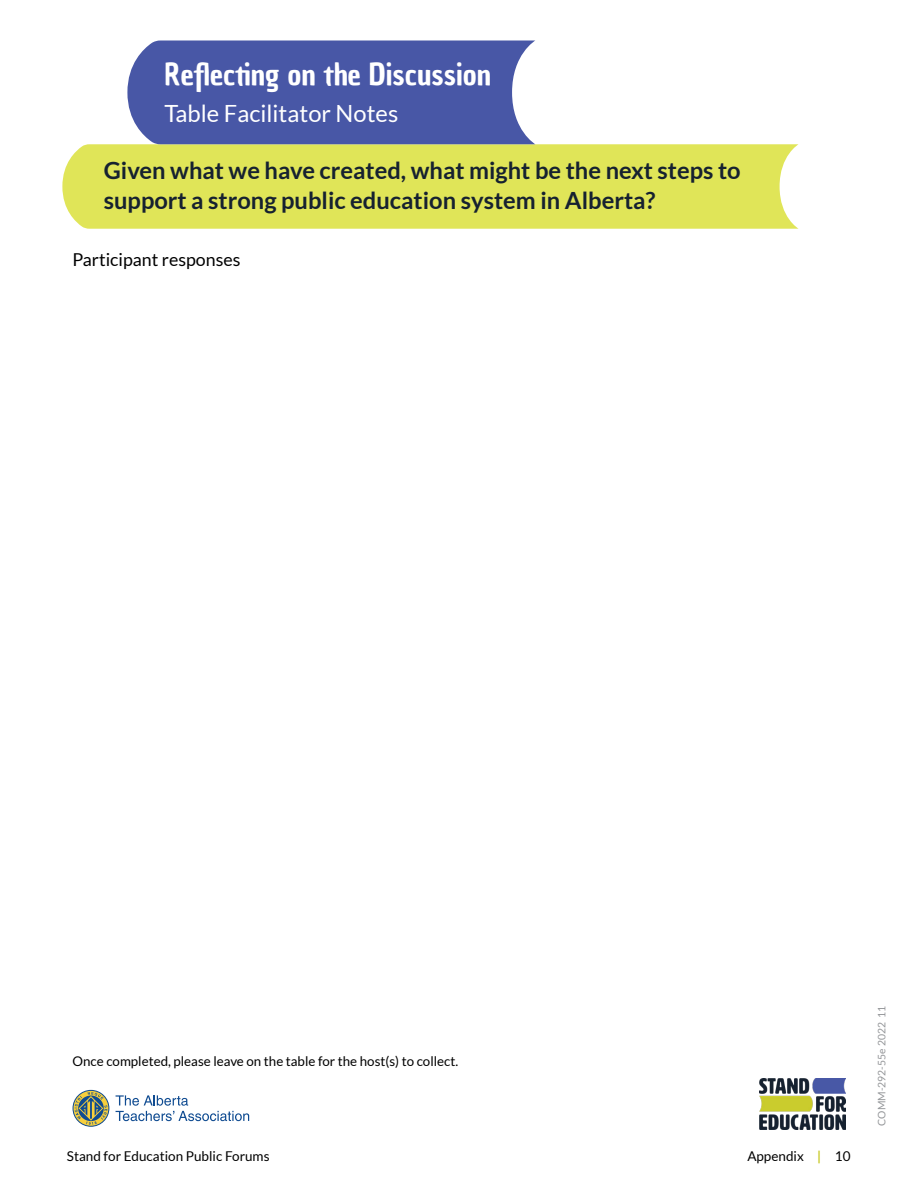
<style>
.page{position:relative;width:918px;height:1188px;background:#fff}
.page>*{position:absolute;margin:0;border:0;box-sizing:border-box;transform-origin:0 0}
.t1{font:29.7px "Chau Philomene One";color:#fff}
.t2{font:700 23.7px/29.7px "Lato";color:#162130}
.t3{font:23.7px "Lato";color:#fff}
.t4{font:17.85px "Lato";color:#000}
.t5{font:13.5px "Lato";color:#000}
.t6{font:13.35px "Lato";color:#000}
.t7{font:10.35px "Lato";color:#939598}
.s1{font-weight:700;color:#cacb2c}
</style>
<div class="page">
<div style="left:62px;top:144px;width:737px;height:85px;background:#e0e558"></div>
<svg style="left:127px;top:40px;width:408px;height:104px;background:#5462ab"></svg>
<img style="left:759px;top:1078px;width:87px;height:52px">
<svg style="left:73px;top:1090px;width:36px;height:37px"></svg>
<svg style="left:116px;top:1095px;width:133px;height:26px"></svg>
<p class="t1" style="left:165px;top:54px;width:328px">Reflecting on the Discussion</p>
<p class="t3" style="left:165px;top:100px;width:235px">Table Facilitator Notes</p>
<p class="t2" style="left:104px;top:156px;width:638px">Given what we have created, what might be the next steps to support a strong public education system in Alberta?</p>
<p class="t4" style="left:73px;top:249px;width:169px">Participant responses</p>
<p class="t6" style="left:73px;top:1054px;width:387px">Once completed, please leave on the table for the host(s) to collect.</p>
<p class="t5" style="left:67px;top:1149px;width:204px">Stand for Education Public Forums</p>
<p class="t5" style="left:747px;top:1149px;width:105px">Appendix <span class="s1">|</span> 10</p>
<p class="t7" style="left:876px;top:1126px;width:121px;rotate:-90deg">COMM-292-55e 2022 11</p>
</div>
